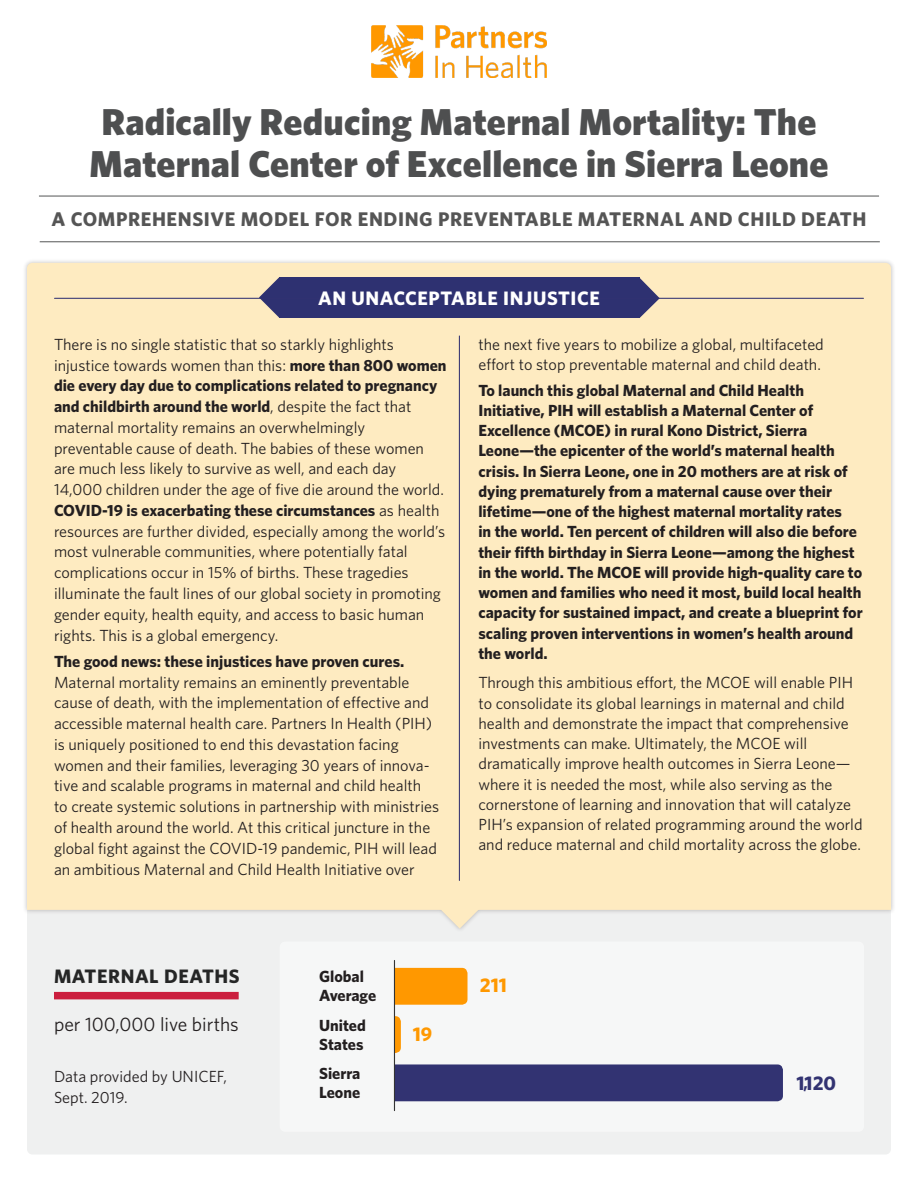
<style>
.page{position:relative;width:918px;height:1188px;background:#fff}
.page>*{position:absolute;margin:0;border:0;box-sizing:border-box;transform-origin:0 0}
.t1{font:900 37.5px/42px "Whitney";letter-spacing:.005em;color:#4e4f50;text-align:center}
.t2{font:700 19.8px "Whitney";letter-spacing:.03em;color:#555}
.t3{font:700 19.8px "Whitney";color:#ff9800}
.t4{font:700 19.8px "Whitney";color:#323372}
.Paragraph_Style_1{font:700 19.5px "Whitney";letter-spacing:.03em;color:#fff}
.Paragraph_Style_1-2{font:19.5px "Whitney";color:#231f20}
.Paragraph_Style_1-3{font:700 19.5px "Whitney";letter-spacing:.03em;color:#252626}
.Paragraph_Style_1-4{font:16.2px/20.9px "Whitney";color:#231f20}
.Paragraph_Style_1-5{font:700 16.2px/20.2px "Whitney";color:#231f20}
.Paragraph_Style_1-6{font:700 16.2px "Whitney";color:#323372}
.s1{font-weight:700}
</style>
<div class="page">
<div style="left:27px;top:895px;width:864px;height:260px;background:#eff0f0;border-radius:5px"></div>
<div style="left:280px;top:942px;width:584px;height:190px;background:#f6f7f7;border-radius:5px"></div>
<div style="left:22px;top:258px;width:873px;height:675px;background:#231f20;opacity:.25"></div>
<div style="left:27px;top:263px;width:864px;height:647px;background:#feebc1"></div>
<div style="left:259px;top:278px;width:401px;height:40px;background:#2e3171"></div>
<hr style="left:459px;top:336px;width:1px;height:544px;background:#313272">
<img style="left:372px;top:26px;width:174px;height:51px">
<hr style="left:55px;top:298px;width:808px;height:1px;background:#313272">
<div style="left:54px;top:992px;width:185px;height:7px;background:#cb1e3e"></div>
<hr style="left:39px;top:196px;width:840px;height:1px;background:#545555">
<hr style="left:40px;top:241px;width:840px;height:1px;background:#545555">
<svg style="left:394px;top:890px;width:389px;height:221px"></svg>
<p class="t1" style="left:90px;top:100px;width:740px">Radically Reducing Maternal Mortality: The<br>Maternal Center of Excellence in Sierra Leone</p>
<p class="t2" style="left:51px;top:206px;width:817px">A COMPREHENSIVE MODEL FOR ENDING PREVENTABLE MATERNAL AND CHILD DEATH</p>
<p class="Paragraph_Style_1" style="left:318px;top:285px;width:283px">AN UNACCEPTABLE INJUSTICE</p>
<p class="Paragraph_Style_1-4" style="left:54px;top:333px;width:394px">There is no single statistic that so starkly highlights injustice towards women than this: <span class="s1">more than 800 women die every day due to complications related to pregnancy and childbirth around the world</span>, despite the fact that maternal mortality remains an overwhelmingly preventable cause of death. The babies of these women are much less likely to survive as well, and each day 14,000 children under the age of five die around the world.<br><span class="s1">COVID-19 is exacerbating these circumstances</span> as health resources are further divided, especially among the world’s most vulnerable communities, where potentially fatal complications occur in 15% of births. These tragedies illuminate the fault lines of our global society in promoting gender equity, health equity, and access to basic human rights. This is a global emergency.</p>
<p class="Paragraph_Style_1-4" style="left:54px;top:650px;width:387px"><span class="s1">The good news: these injustices have proven cures.<br></span>Maternal mortality remains an eminently preventable cause of death, with the implementation of effective and accessible maternal health care. Partners In Health (PIH) is uniquely positioned to end this devastation facing women and their families, leveraging 30 years of innova&shy;tive and scalable programs in maternal and child health<br>to create systemic solutions in partnership with ministries of health around the world. At this critical juncture in the global fight against the COVID-19 pandemic, PIH will lead an ambitious Maternal and Child Health Initiative over</p>
<p class="Paragraph_Style_1-4" style="left:478px;top:334px;width:347px;line-height:20.2px">the next five years to mobilize a global, multifaceted effort to stop preventable maternal and child death.</p>
<p class="Paragraph_Style_1-5" style="left:478px;top:379px;width:386px">To launch this global Maternal and Child Health Initiative, PIH will establish a Maternal Center of Excellence (MCOE) in rural Kono District, Sierra Leone—the epicenter of the world’s maternal health crisis. In Sierra Leone, one in 20 mothers are at risk of dying prematurely from a maternal cause over their lifetime—one of the highest maternal mortality rates<br>in the world. Ten percent of children will also die before their fifth birthday in Sierra Leone—among the highest in the world. The MCOE will provide high-quality care to women and families who need it most, build local health capacity for sustained impact, and create a blueprint for scaling proven interventions in women’s health around the world.</p>
<p class="Paragraph_Style_1-4" style="left:478px;top:672px;width:386px;line-height:20.2px">Through this ambitious effort, the MCOE will enable PIH to consolidate its global learnings in maternal and child health and demonstrate the impact that comprehensive investments can make. Ultimately, the MCOE will dramatically improve health outcomes in Sierra Leone— where it is needed the most, while also serving as the cornerstone of learning and innovation that will catalyze PIH’s expansion of related programming around the world and reduce maternal and child mortality across the globe.</p>
<p class="Paragraph_Style_1-3" style="left:54px;top:963px;width:187px">MATERNAL DEATHS</p>
<p class="Paragraph_Style_1-2" style="left:54px;top:1011px;width:186px">per 100,000 live births</p>
<p class="Paragraph_Style_1-4" style="left:54px;top:1066px;width:174px">Data provided by UNICEF,<br>Sept. 2019.</p>
<p class="Paragraph_Style_1-5" style="left:319px;top:966px;width:46px">Global</p>
<p class="Paragraph_Style_1-5" style="left:319px;top:985px;width:59px">Average</p>
<p class="Paragraph_Style_1-5" style="left:319px;top:1015px;width:48px">United</p>
<p class="Paragraph_Style_1-5" style="left:319px;top:1034px;width:46px">States</p>
<p class="Paragraph_Style_1-5" style="left:319px;top:1063px;width:43px">Sierra</p>
<p class="Paragraph_Style_1-5" style="left:319px;top:1082px;width:42px">Leone</p>
<p class="t3" style="left:413px;top:1021px;width:21px">19</p>
<p class="t3" style="left:480px;top:972px;width:29px">211</p>
<p class="t4" style="left:797px;top:1070px;width:41px">1120</p>
<p class="Paragraph_Style_1-6" style="left:804px;top:1072px;width:6px">,</p>
</div>
